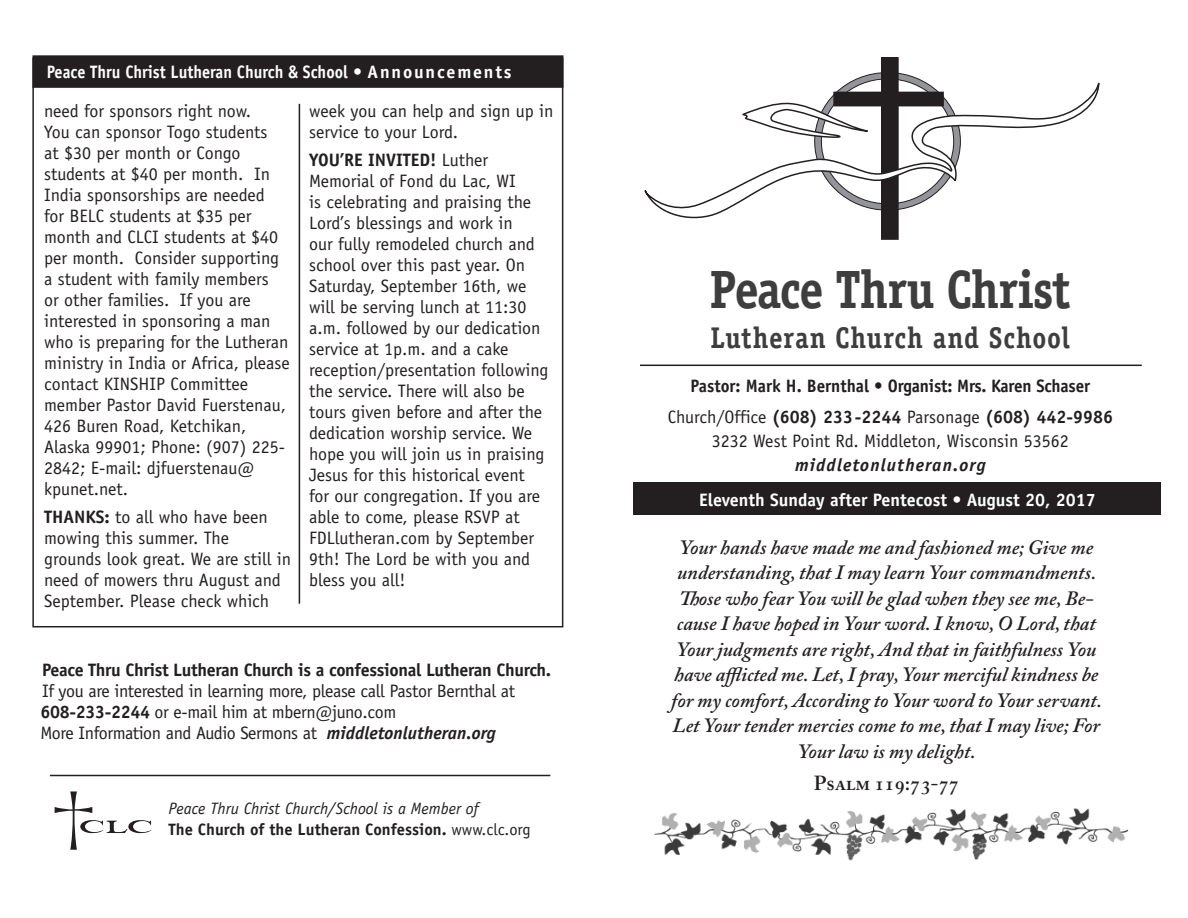
<style>
.page{position:relative;width:1188px;height:918px;background:#fff}
.page>*{position:absolute;margin:0;border:0;box-sizing:border-box;transform-origin:0 0}
.t1{font:700 54px "Officina Serif";letter-spacing:-.025em;color:#3e3e3f;scale:.9 1}
.t2{font:700 30px "Officina Serif";letter-spacing:.03em;color:#3e3e3f;scale:.9 1}
.t3{font:italic 600 20.25px/25.5px "Adobe Caslon Pro";color:#231f20;text-align:center}
.t4{font:600 20.25px "Adobe Caslon Pro";color:#231f20}
.scriputr_reading_hea{font:18px/21px "Officina Sans";color:#231f20}
.scriputr_reading_hea-2{font:18px/21px "Officina Sans";letter-spacing:-.02em;color:#231f20}
.t5{font:700 18px "Officina Sans";color:#fff;scale:.9 1}
.t6{font:700 18px "Officina Sans";color:#231f20}
.t7{font:700 18px "Officina Sans";color:#231f20;scale:.95 1}
.t8{font:700 18px "Officina Sans";color:#fff}
.t9{font:italic 700 18px "Officina Sans";letter-spacing:.06em;color:#231f20}
.scriputr_reading_hea-3{font:700 16.5px "Officina Sans";color:#231f20}
.scriputr_reading_hea-4{font:italic 16.5px "Officina Sans";color:#231f20}
.s1{font-weight:700}
.s2{font-weight:700;font-style:italic}
.s3{font-weight:400}
</style>
<div class="page">
<hr style="left:640px;top:365px;width:502px;height:1px;background:#231f20">
<svg style="left:55px;top:791px;width:97px;height:59px"></svg>
<div style="left:634px;top:482px;width:527px;height:33px;background:#231f20"></div>
<img style="left:654px;top:808px;width:474px;height:53px">
<hr style="left:50px;top:775px;width:500px;height:1px;background:#231f20">
<svg style="left:644px;top:82px;width:456px;height:137px"></svg>
<svg style="left:741px;top:58px;width:213px;height:182px"></svg>
<div style="left:33px;top:56px;width:530px;height:31px;background:#231f20"></div>
<div style="left:32px;top:55px;width:531px;height:33px;border:2px solid #231f20"></div>
<hr style="left:299px;top:104px;width:1px;height:500px;background:#231f20">
<p class="t5" style="left:47px;top:60px;width:518px">Peace Thru Christ Lutheran Church &amp; School • Announcements</p>
<p class="scriputr_reading_hea" style="left:44px;top:101px;width:247px">need for sponsors right now.<br>You can sponsor Togo students<br>at $30 per month or Congo students at $40 per month. In<br>India sponsorships are needed<br>for BELC students at $35 per month and CLCI students at $40 per month. Consider supporting a student with family members<br>or other families. If you are interested in sponsoring a man who is preparing for the Lutheran ministry in India or Africa, please contact KINSHIP Committee member Pastor David Fuerstenau,<br>426 Buren Road, Ketchikan,<br>Alaska 99901; Phone: (907) 225-<br>2842; E-mail: djfuerstenau@ kpunet.net.</p>
<p class="scriputr_reading_hea" style="left:44px;top:507px;width:248px"><span class="s1">THANKS:</span> to all who have been mowing this summer. The<br>grounds look great. We are still in need of mowers thru August and<br>September. Please check which</p>
<p class="scriputr_reading_hea" style="left:309px;top:101px;width:246px">week you can help and sign up in service to your Lord.</p>
<p class="scriputr_reading_hea" style="left:309px;top:150px;width:241px"><span class="s1">YOU’RE INVITED!</span> Luther<br>Memorial of Fond du Lac, WI<br>is celebrating and praising the<br>Lord’s blessings and work in<br>our fully remodeled church and school over this past year. On<br>Saturday, September 16th, we will be serving lunch at 11:30 a.m. followed by our dedication service at 1p.m. and a cake reception/presentation following the service. There will also be tours given before and after the dedication worship service. We hope you will join us in praising<br>Jesus for this historical event for our congregation. If you are able to come, please RSVP at<br>FDLlutheran.com by September<br>9th! The Lord be with you and bless you all!</p>
<p class="scriputr_reading_hea-2" style="left:41px;top:660px;width:512px"><span class="s1">Peace Thru Christ Lutheran Church is a confessional Lutheran Church.<br></span>If you are interested in learning more, please call Pastor Bernthal at <span class="s1">608-233-2244</span> or e-mail him at mbern@juno.com<br>More Information and Audio Sermons at <span class="s2">middletonlutheran.org</span></p>
<p class="scriputr_reading_hea-4" style="left:169px;top:798px;width:311px">Peace Thru Christ Church/School is a Member of</p>
<p class="scriputr_reading_hea-3" style="left:169px;top:819px;width:364px">The Church of the Lutheran Confession. <span class="s3">www.clc.org</span></p>
<p class="t1" style="left:710px;top:256px;width:402px">Peace Thru Christ</p>
<p class="t2" style="left:710px;top:319px;width:401px">Lutheran Church and School</p>
<p class="t7" style="left:691px;top:375px;width:422px">Pastor: Mark H. Bernthal • Organist: Mrs. Karen Schaser</p>
<p class="t6" style="left:668px;top:405px;width:447px"><span class="s3">Church/Office</span> (608) 233-2244 <span class="s3">Parsonage</span> (608) 442-9986</p>
<p class="scriputr_reading_hea" style="left:712px;top:430px;width:358px">3232 West Point Rd. Middleton, Wisconsin 53562</p>
<p class="t9" style="left:795px;top:454px;width:192px">middletonlutheran.org</p>
<p class="t8" style="left:699px;top:488px;width:398px">Eleventh Sunday after Pentecost • August 20, 2017</p>
<p class="t3" style="left:671px;top:534px;width:432px">Your hands have made me and fashioned me; Give me understanding, that I may learn Your commandments.<br>Those who fear You will be glad when they see me, Be&shy;cause I have hoped in Your word. I know, O Lord, that Your judgments are right, And that in faithfulness You have afflicted me. Let, I pray, Your merciful kindness be for my comfort, According to Your word to Your servant.<br>Let Your tender mercies come to me, that I may live; For Your law is my delight.</p>
<p class="t4" style="left:814px;top:771px;width:147px">Psalm 119:73-77</p>
</div>
